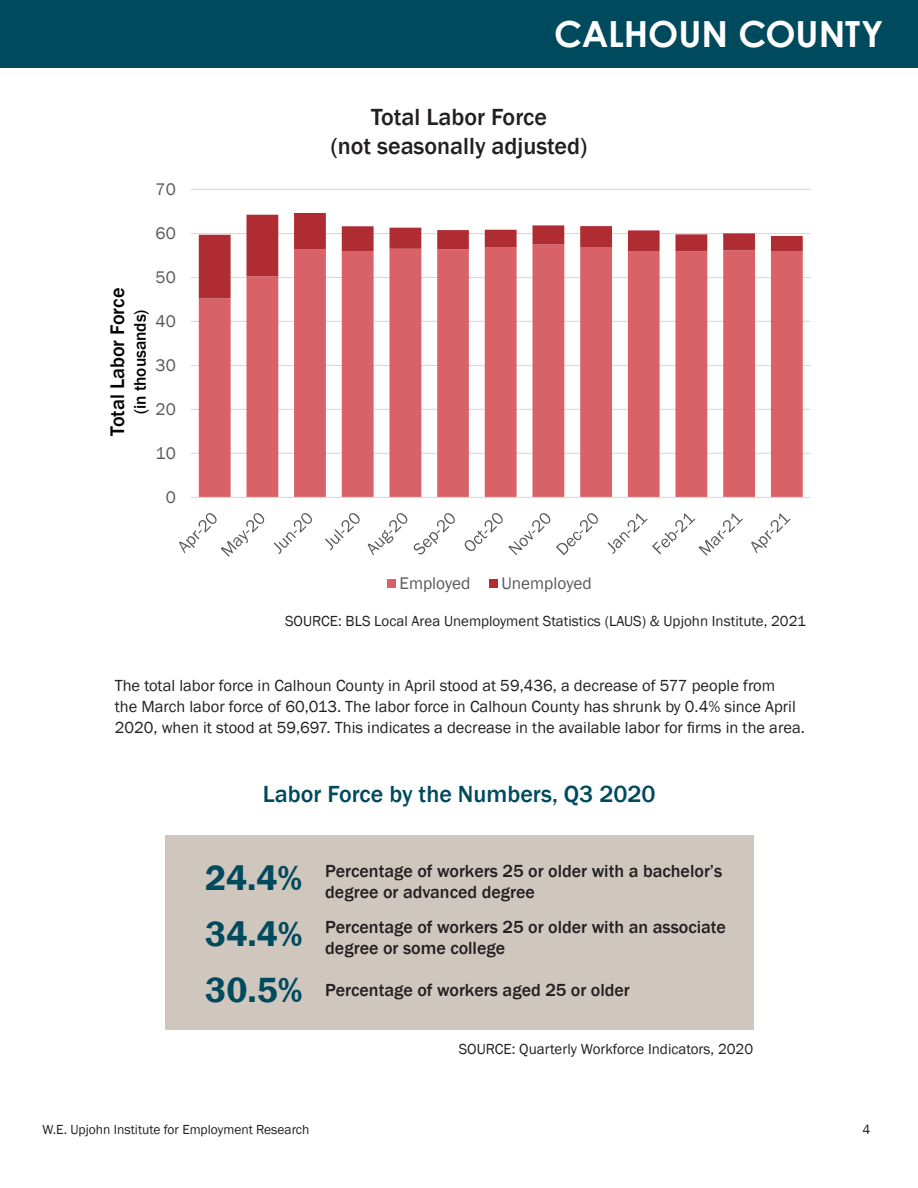
<style>
.page{position:relative;width:918px;height:1188px;background:#fff}
.page>*{position:absolute;margin:0;border:0;box-sizing:border-box;transform-origin:0 0}
.t1{font:600 36px "Franklin Gothic";color:#004a5e}
.t2{font:700 36px "Century Gothic";color:#fff}
.t3{font:500 24px "Franklin Gothic";color:#231f20}
.t4{font:500 24px "Franklin Gothic";color:#004a5e}
.t5{font:500 20.25px "Franklin Gothic";letter-spacing:-.005em;color:#000}
.tan_box_descriptions{font:500 18px/21.6px "Franklin Gothic";color:#231f20}
.t6{font:17.25px "Franklin Gothic";color:#595959}
.t7{font:500 17.25px "Franklin Gothic";color:#000}
.body_text{font:16.5px/21px "Franklin Gothic";color:#231f20}
.t8{font:15px "Franklin Gothic";color:#231f20}
.t9{font:13.5px "Franklin Gothic";color:#231f20}
</style>
<div class="page">
<div style="left:0;top:0;width:918px;height:68px;background:#004a5e"></div>
<div style="left:165px;top:835px;width:588px;height:195px;background:#cfc6bd"></div>
<hr style="left:191px;top:453px;width:620px;height:1px;background:#d9d9d9">
<hr style="left:191px;top:409px;width:620px;height:1px;background:#d9d9d9">
<hr style="left:191px;top:365px;width:620px;height:1px;background:#d9d9d9">
<hr style="left:191px;top:321px;width:620px;height:1px;background:#d9d9d9">
<hr style="left:191px;top:277px;width:620px;height:1px;background:#d9d9d9">
<hr style="left:191px;top:233px;width:620px;height:1px;background:#d9d9d9">
<hr style="left:191px;top:189px;width:620px;height:1px;background:#d9d9d9">
<svg style="left:199px;top:298px;width:604px;height:199px;fill:#d86268"></svg>
<svg style="left:199px;top:213px;width:604px;height:85px"></svg>
<hr style="left:191px;top:497px;width:620px;height:1px;background:#d9d9d9">
<svg style="left:179px;top:513px;width:85px;height:44px"></svg>
<svg style="left:274px;top:513px;width:38px;height:41px"></svg>
<svg style="left:325px;top:513px;width:35px;height:37px"></svg>
<svg style="left:368px;top:513px;width:40px;height:42px"></svg>
<svg style="left:414px;top:513px;width:41px;height:42px"></svg>
<svg style="left:465px;top:513px;width:133px;height:42px"></svg>
<svg style="left:607px;top:513px;width:136px;height:43px"></svg>
<svg style="left:751px;top:513px;width:40px;height:40px"></svg>
<div style="left:387px;top:579px;width:9px;height:9px;background:#d86268"></div>
<div style="left:489px;top:579px;width:9px;height:9px;background:#af2c32"></div>
<p class="t2" style="left:554px;top:6px;width:331px">CALHOUN COUNTY</p>
<p class="t6" style="left:156px;top:178px;width:22px">70</p>
<p class="t6" style="left:156px;top:222px;width:22px">60</p>
<p class="t5" style="left:105px;top:436px;width:149px;rotate:-90deg">Total Labor Force</p>
<p class="t6" style="left:156px;top:266px;width:22px">50</p>
<p class="t7" style="left:129px;top:414px;width:106px;rotate:-90deg">(in thousands)</p>
<p class="t6" style="left:156px;top:310px;width:22px">40</p>
<p class="t6" style="left:156px;top:354px;width:22px">30</p>
<p class="t6" style="left:156px;top:398px;width:22px">20</p>
<p class="t6" style="left:156px;top:442px;width:22px">10</p>
<p class="t6" style="left:166px;top:486px;width:12px">0</p>
<p class="t3" style="left:371px;top:102px;width:177px">Total Labor Force</p>
<p class="t3" style="left:331px;top:131px;width:258px">(not seasonally adjusted)</p>
<p class="t6" style="left:400px;top:573px;width:73px">Employed</p>
<p class="t6" style="left:501px;top:573px;width:92px">Unemployed</p>
<p class="t8" style="left:285px;top:612px;width:522px">SOURCE: BLS Local Area Unemployment Statistics (LAUS) &amp; Upjohn Institute, 2021</p>
<p class="body_text" style="left:115px;top:675px;width:692px">The total labor force in Calhoun County in April stood at 59,436, a decrease of 577 people from<br>the March labor force of 60,013. The labor force in Calhoun County has shrunk by 0.4% since April<br>2020, when it stood at 59,697. This indicates a decrease in the available labor for firms in the area.</p>
<p class="t4" style="left:263px;top:779px;width:394px">Labor Force by the Numbers, Q3 2020</p>
<p class="t1" style="left:205px;top:856px;width:99px">24.4%</p>
<p class="tan_box_descriptions" style="left:325px;top:860px;width:399px">Percentage of workers 25 or older with a bachelor’s degree or advanced degree</p>
<p class="t1" style="left:205px;top:912px;width:99px">34.4%</p>
<p class="tan_box_descriptions" style="left:325px;top:916px;width:402px">Percentage of workers 25 or older with an associate degree or some college</p>
<p class="t1" style="left:205px;top:968px;width:99px">30.5%</p>
<p class="tan_box_descriptions" style="left:325px;top:980px;width:306px">Percentage of workers aged 25 or older</p>
<p class="t8" style="left:459px;top:1039px;width:296px">SOURCE: Quarterly Workforce Indicators, 2020</p>
<p class="t9" style="left:42px;top:1122px;width:269px">W.E. Upjohn Institute for Employment Research</p>
<p class="t9" style="left:862px;top:1122px;width:9px">4</p>
</div>
